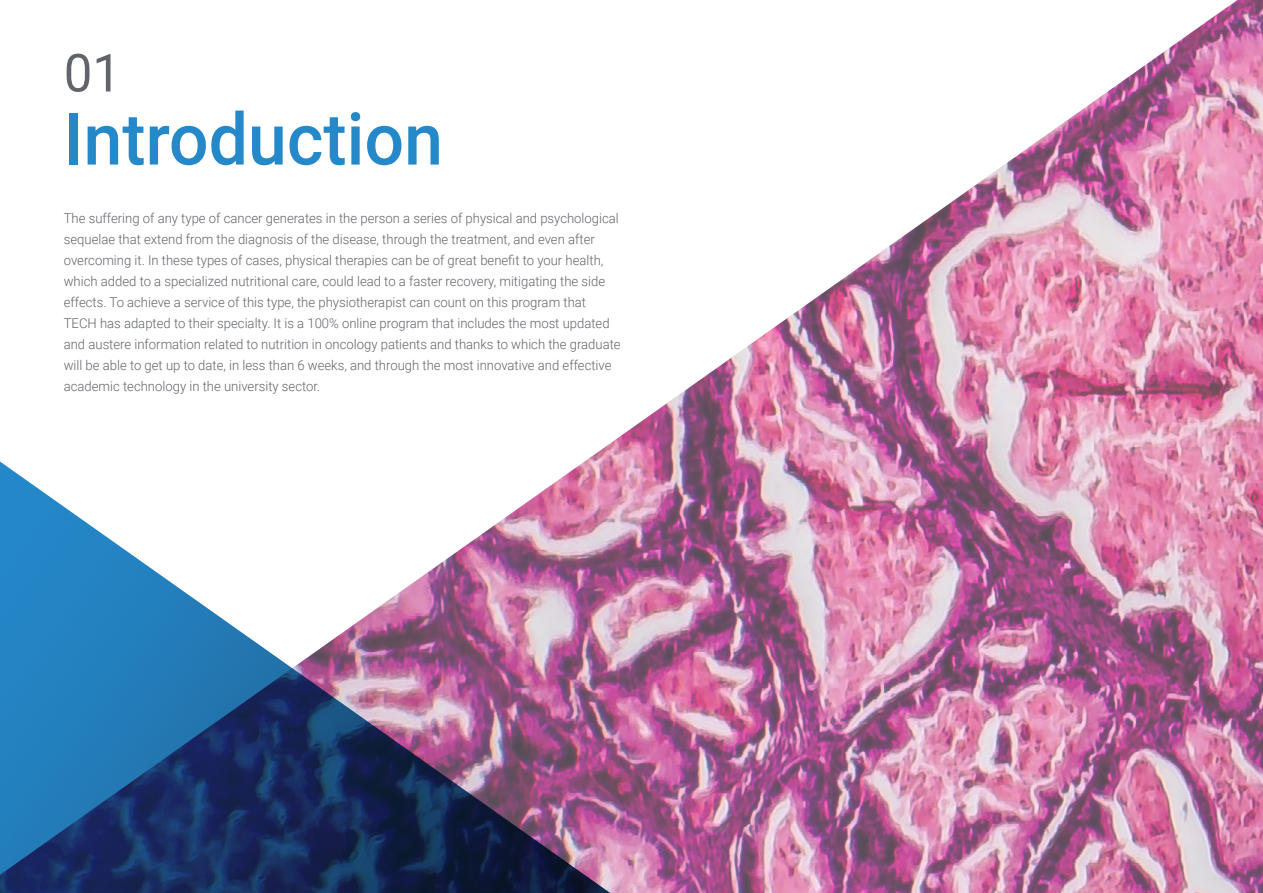
<style>
.page{position:relative;width:1263px;height:893px;background:#fff}
.page>*{position:absolute;margin:0;border:0;box-sizing:border-box;transform-origin:0 0}
.t1{font:500 72px "Roboto";color:#2488c9}
.t2{font:52.5px "Roboto";color:#61646a}
.t3{font:300 13.5px/21px "Roboto";color:#61646a}
</style>
<div class="page">
<img style="left:606px;top:0;width:657px;height:893px">
<img style="left:0;top:446px;width:640px;height:447px">
<h2 class="t2" style="left:64px;top:36px;width:59px">01</h2>
<h1 class="t1" style="left:64px;top:89px;width:381px">Introduction</h1>
<p class="t3" style="left:64px;top:207px;width:558px">The suffering of any type of cancer generates in the person a series of physical and psychological sequelae that extend from the diagnosis of the disease, through the treatment, and even after overcoming it. In these types of cases, physical therapies can be of great benefit to your health, which added to a specialized nutritional care, could lead to a faster recovery, mitigating the side effects. To achieve a service of this type, the physiotherapist can count on this program that TECH has adapted to their specialty. It is a 100% online program that includes the most updated and austere information related to nutrition in oncology patients and thanks to which the graduate will be able to get up to date, in less than 6 weeks, and through the most innovative and effective academic technology in the university sector.</p>
</div>
